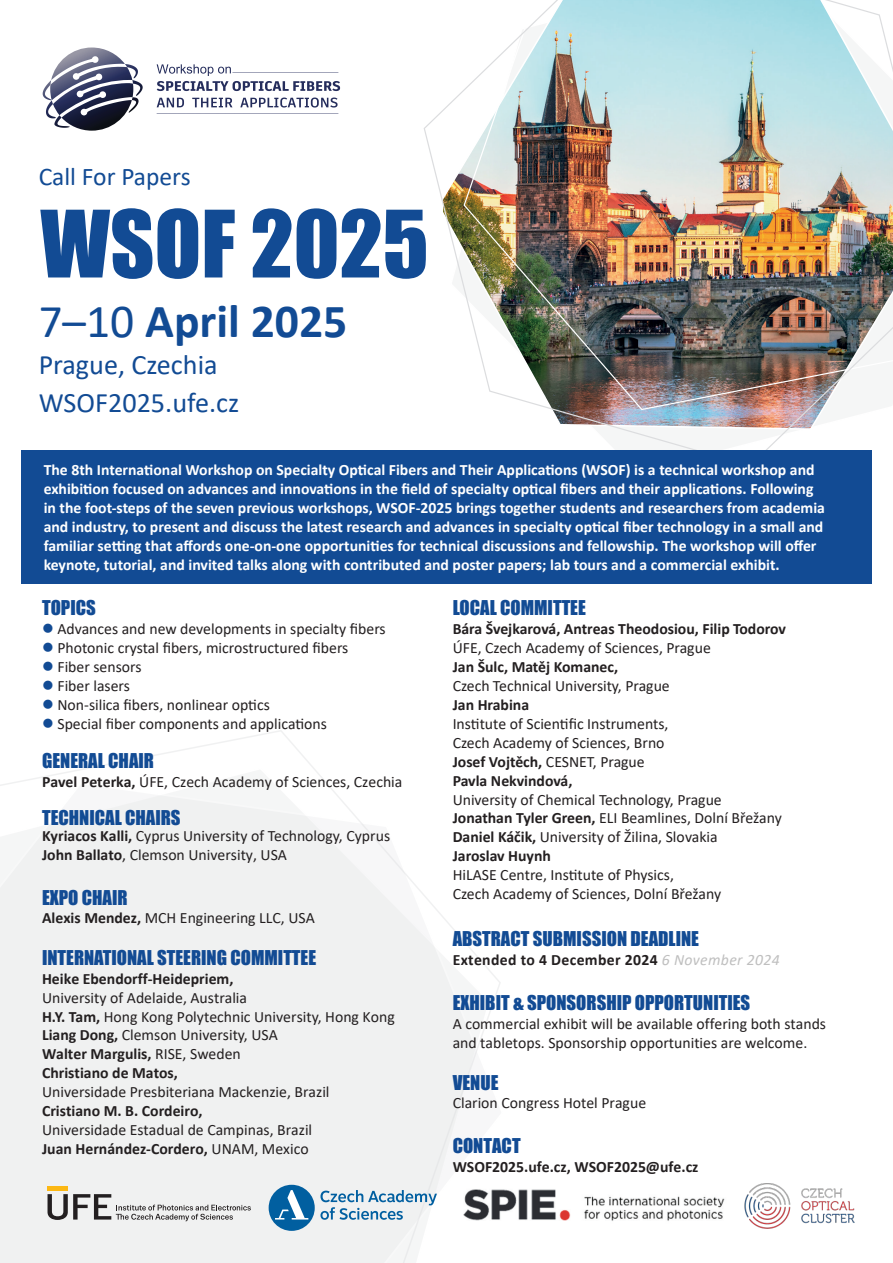
<style>
.page{position:relative;width:893px;height:1263px;background:#fff}
.page>*{position:absolute;margin:0;border:0;box-sizing:border-box;transform-origin:0 0}
.t1{font:85.8px "Impact";color:#124b94}
.t2{font:700 47.7px "Calibri";color:#124b94}
.t3{font:28.2px/37.3px "Calibri";color:#124b94}
.t4{font:25.5px "Calibri";color:#124b94}
.t5{font:18.75px "Impact";color:#124b94}
.t6{font:15.75px/18.9px "Calibri";color:#231f20}
.t7{font:700 15.75px/18.9px "Calibri";color:#fff}
.t8{font:700 15.75px "Calibri";color:#231f20}
.t9{font:700 15.75px "Calibri";letter-spacing:.02em;color:#231f20}
.s1{font-weight:400;font-size:47.1px}
.s2{font-weight:400}
.s3{color:#124b94}
.s4{font-weight:700}
.s5{font-weight:400;font-style:italic;color:#bfbfbf}
</style>
<div class="page">
<svg style="left:0;top:730px;width:501px;height:533px"></svg>
<hr style="left:48px;top:1187px;width:20px;height:4px;background:#fcb814">
<svg style="left:48px;top:1194px;width:203px;height:27px"></svg>
<div style="left:269px;top:1185px;width:46px;height:46px;background:#015fa0;border-radius:50%"></div>
<svg style="left:320px;top:1190px;width:117px;height:30px"></svg>
<svg style="left:275px;top:1190px;width:33px;height:29px"></svg>
<img style="left:744px;top:1183px;width:111px;height:46px">
<img style="left:424px;top:0;width:469px;height:467px">
<svg style="left:43px;top:56px;width:100px;height:75px"></svg>
<hr style="left:157px;top:113px;width:181px;height:1px;background:#252d5c">
<svg style="left:157px;top:64px;width:183px;height:27px"></svg>
<svg style="left:157px;top:98px;width:27px;height:9px"></svg>
<svg style="left:192px;top:98px;width:40px;height:9px"></svg>
<svg style="left:240px;top:98px;width:98px;height:10px"></svg>
<div style="left:21px;top:450px;width:850px;height:134px;background:#124b94"></div>
<img style="left:454px;top:1183px;width:271px;height:44px">
<h3 class="t4" style="left:39px;top:159px;width:153px">Call For Papers</h3>
<h1 class="t1" style="left:40px;top:177px;width:390px">WSOF 2025</h1>
<h2 class="t2" style="left:39px;top:287px;width:310px"><span class="s1">7–</span><span class="s2">10</span> April 2025</h2>
<h3 class="t3" style="left:39px;top:346px;width:202px">Prague, Czechia<br>WSOF2025.ufe.cz</h3>
<p class="t7" style="left:44px;top:460px;width:783px">The 8th International Workshop on Specialty Optical Fibers and Their Applications (WSOF) is a technical workshop and exhibition focused on advances and innovations in the field of specialty optical fibers and their applications. Following in the foot-steps of the seven previous workshops, WSOF-2025 brings together students and researchers from academia and industry, to present and discuss the latest research and advances in specialty optical fiber technology in a small and familiar setting that affords one-on-one opportunities for technical discussions and fellowship. The workshop will offer keynote, tutorial, and invited talks along with contributed and poster papers; lab tours and a commercial exhibit.</p>
<p class="t5" style="left:42px;top:594px;width:55px">TOPICS</p>
<p class="t6" style="left:42px;top:619px;width:345px"><span class="s3">●</span> Advances and new developments in specialty fibers</p>
<p class="t6" style="left:42px;top:638px;width:308px"><span class="s3">●</span> Photonic crystal fibers, microstructured fibers</p>
<p class="t6" style="left:42px;top:657px;width:101px"><span class="s3">●</span> Fiber sensors</p>
<p class="t6" style="left:42px;top:676px;width:89px"><span class="s3">●</span> Fiber lasers</p>
<p class="t6" style="left:42px;top:695px;width:229px"><span class="s3">●</span> Non-silica fibers, nonlinear optics</p>
<p class="t6" style="left:42px;top:714px;width:286px"><span class="s3">●</span> Special fiber components and applications</p>
<p class="t5" style="left:42px;top:746px;width:113px">GENERAL CHAIR</p>
<p class="t6" style="left:42px;top:772px;width:362px"><span class="s4">Pavel Peterka,</span> ÚFE, Czech Academy of Sciences, Czechia</p>
<p class="t5" style="left:42px;top:803px;width:140px">TECHNICAL CHAIRS</p>
<p class="t6" style="left:42px;top:825px;width:350px"><span class="s4">Kyriacos Kalli,</span> Cyprus University of Technology, Cyprus<br><span class="s4">John Ballato</span>, Clemson University, USA</p>
<p class="t5" style="left:42px;top:883px;width:87px">EXPO CHAIR</p>
<p class="t6" style="left:42px;top:908px;width:274px"><span class="s4">Alexis Mendez,</span> MCH Engineering LLC, USA</p>
<p class="t5" style="left:42px;top:943px;width:276px">INTERNATIONAL STEERING COMMITTEE</p>
<p class="t8" style="left:42px;top:967px;width:193px">Heike Ebendorff-Heidepriem,</p>
<p class="t6" style="left:42px;top:987px;width:354px">University of Adelaide, Australia<br><span class="s4">H.Y. Tam,</span> Hong Kong Polytechnic University, Hong Kong <span class="s4">Liang Dong,</span> Clemson University, USA<br><span class="s4">Walter Margulis,</span> RISE, Sweden<br><span class="s4">Christiano de Matos,</span></p>
<p class="t6" style="left:42px;top:1082px;width:289px">Universidade Presbiteriana Mackenzie, Brazil</p>
<p class="t8" style="left:42px;top:1100px;width:162px">Cristiano M. B. Cordeiro,</p>
<p class="t6" style="left:42px;top:1120px;width:272px">Universidade Estadual de Campinas, Brazil<br><span class="s4">Juan Hernández-Cordero,</span> UNAM, Mexico</p>
<p class="t5" style="left:453px;top:594px;width:135px">LOCAL COMMITTEE</p>
<p class="t8" style="left:453px;top:618px;width:335px">Bára Švejkarová, Antreas Theodosiou, Filip Todorov</p>
<p class="t6" style="left:453px;top:638px;width:260px">ÚFE, Czech Academy of Sciences, Prague</p>
<p class="t8" style="left:453px;top:656px;width:167px">Jan Šulc, Matěj Komanec,</p>
<p class="t6" style="left:453px;top:676px;width:219px">Czech Technical University, Prague</p>
<p class="t8" style="left:453px;top:694px;width:78px">Jan Hrabina</p>
<p class="t6" style="left:453px;top:714px;width:217px">Institute of Scientific Instruments,<br>Czech Academy of Sciences, Brno<br><span class="s4">Josef Vojtěch,</span> CESNET, Prague<br><span class="s4">Pavla Nekvindová,</span></p>
<p class="t6" style="left:453px;top:789px;width:331px">University of Chemical Technology, Prague <span class="s4">Jonathan Tyler Green,</span> ELI Beamlines, Dolní Břežany <span class="s4">Daniel Káčik,</span> University of Žilina, Slovakia<br><span class="s4">Jaroslav Huynh</span></p>
<p class="t6" style="left:453px;top:865px;width:270px">HiLASE Centre, Institute of Physics,<br>Czech Academy of Sciences, Dolní Břežany</p>
<p class="t5" style="left:453px;top:924px;width:248px">ABSTRACT SUBMISSION DEADLINE</p>
<p class="t9" style="left:453px;top:949px;width:328px">Extended to 4 December 2024 <span class="s5">6 November 2024</span></p>
<p class="t5" style="left:453px;top:988px;width:299px">EXHIBIT &amp; SPONSORSHIP OPPORTUNITIES</p>
<p class="t6" style="left:453px;top:1013px;width:375px">A commercial exhibit will be available offering both stands and tabletops. Sponsorship opportunities are welcome.</p>
<p class="t5" style="left:453px;top:1068px;width:47px">VENUE</p>
<p class="t6" style="left:453px;top:1093px;width:195px">Clarion Congress Hotel Prague</p>
<p class="t5" style="left:453px;top:1131px;width:69px">CONTACT</p>
<p class="t8" style="left:453px;top:1156px;width:247px">WSOF2025.ufe.cz, WSOF2025@ufe.cz</p>
</div>
